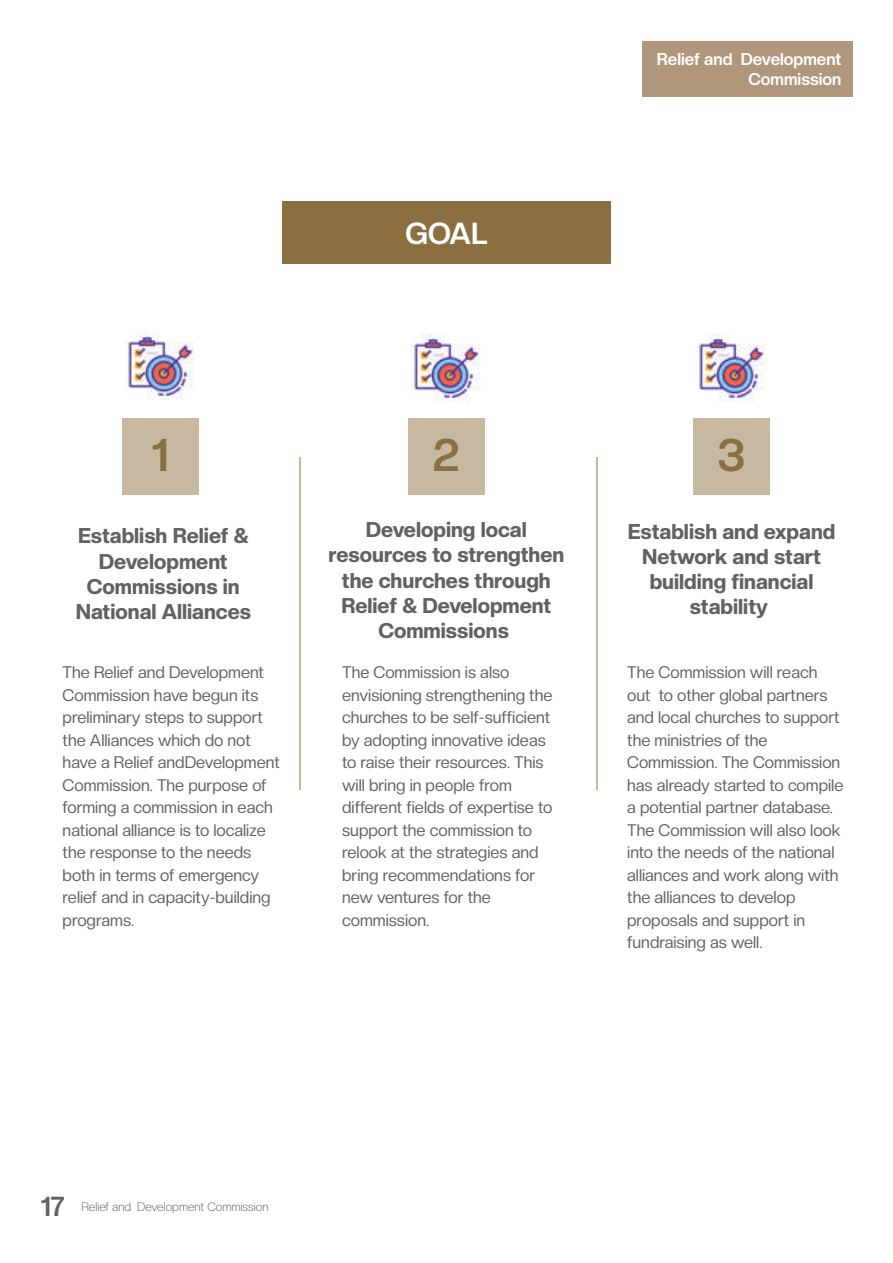
<style>
.page{position:relative;width:893px;height:1263px;background:#fff}
.page>*{position:absolute;margin:0;border:0;box-sizing:border-box;transform-origin:0 0}
.t1{font:700 45px "Creato Display";color:#8c6f41}
.t2{font:700 30px "Creato Display";color:#fff}
.t3{font:700 27px "Creato Display";color:#606160}
.t4{font:800 21px/25.2px "Creato Display";color:#606160;text-align:center}
.t5{font:700 16.8px/20.1px "Creato Display";color:#fff;text-align:right}
.t6{font:16.5px/22.5px "Creato Display";color:#606160}
.t7{font:300 12px "Creato Display";color:#606160}
</style>
<div class="page">
<div style="left:282px;top:201px;width:329px;height:62px;background:#8c6f41"></div>
<img style="left:126px;top:332px;width:68px;height:68px">
<img style="left:412px;top:334px;width:68px;height:68px">
<img style="left:697px;top:334px;width:68px;height:68px">
<div style="left:122px;top:418px;width:76px;height:77px;background:#c6b8a1"></div>
<div style="left:408px;top:418px;width:76px;height:77px;background:#c6b8a1"></div>
<div style="left:693px;top:418px;width:77px;height:77px;background:#c6b8a1"></div>
<hr style="left:299px;top:457px;width:1px;height:333px;background:#c6b8a1">
<hr style="left:596px;top:457px;width:1px;height:333px;background:#c6b8a1">
<div style="left:642px;top:42px;width:211px;height:55px;background:#b0977c"></div>
<h2 class="t2" style="left:406px;top:215px;width:83px">GOAL</h2>
<p class="t5" style="left:657px;top:48px;width:186px">Relief and Development<br>Commission</p>
<h1 class="t1" style="left:152px;top:429px;width:18px">1</h1>
<p class="t4" style="left:76px;top:523px;width:177px">Establish Relief &amp;<br>Development<br>Commissions in<br>National Alliances</p>
<p class="t6" style="left:63px;top:661px;width:219px">The Relief and Development<br>Commission have begun its preliminary steps to support the Alliances which do not have a Relief andDevelopment<br>Commission. The purpose of forming a commission in each national alliance is to localize the response to the needs both in terms of emergency relief and in capacity-building programs.</p>
<h1 class="t1" style="left:433px;top:429px;width:28px">2</h1>
<p class="t4" style="left:328px;top:517px;width:237px">Developing local resources to strengthen the churches through<br>Relief &amp; Development<br>Commissions</p>
<p class="t6" style="left:342px;top:661px;width:212px">The Commission is also envisioning strengthening the churches to be self-sufficient by adopting innovative ideas to raise their resources. This will bring in people from different fields of expertise to support the commission to relook at the strategies and bring recommendations for new ventures for the commission.</p>
<h1 class="t1" style="left:718px;top:429px;width:29px">3</h1>
<p class="t4" style="left:628px;top:518px;width:209px">Establish and expand<br>Network and start building financial stability</p>
<p class="t6" style="left:627px;top:661px;width:218px">The Commission will reach out to other global partners and local churches to support the ministries of the<br>Commission. The Commission has already started to compile a potential partner database.<br>The Commission will also look into the needs of the national alliances and work along with the alliances to develop proposals and support in fundraising as well.</p>
<h3 class="t3" style="left:41px;top:1191px;width:25px">17</h3>
<p class="t7" style="left:81px;top:1200px;width:189px">Relief and Development Commission</p>
</div>
